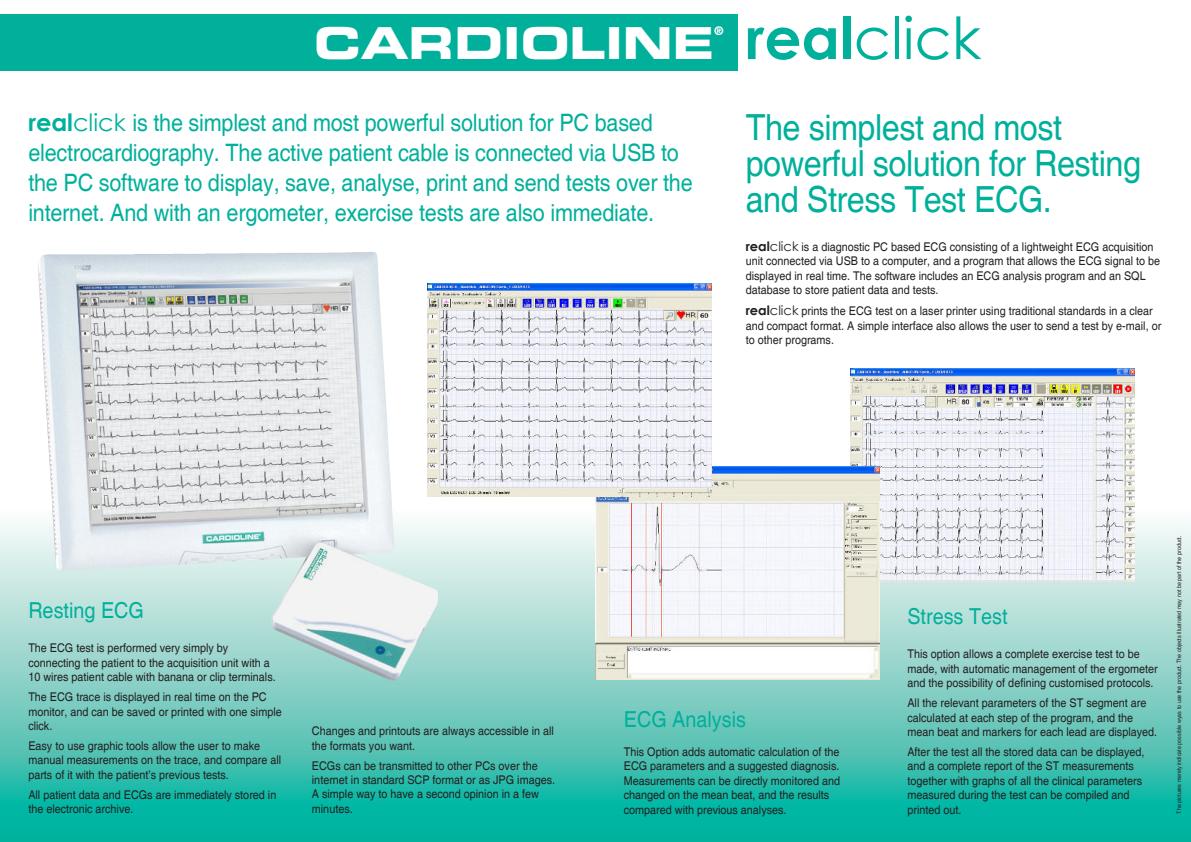
<style>
.page{position:relative;width:1191px;height:842px;background:#fff}
.page>*{position:absolute;margin:0;border:0;box-sizing:border-box;transform-origin:0 0}
.t1{font:58px "Century Gothic";color:#00b09b}
.t2{font:44px "Eurostile Bold Extended Two";color:#fff}
.t3{font:36px/36px "Helvetica";letter-spacing:-.015em;color:#00b09b;scale:.9 1}
.t4{font:24px/30px "Helvetica";letter-spacing:-.01em;color:#00b09b;scale:.9 1}
.t5{font:22px "Helvetica";color:#00b09b;scale:.9 1}
.t6{font:12px/14.4px "Helvetica";color:#231f20;scale:.9 1}
.t7{font:12px "Eurostile Bold Extended Two";color:#fff}
.t8{font:6px "Helvetica";color:#231f20;scale:.9 1}
.s1{font-weight:700}
.s2{font-family:"Century Gothic";font-weight:700}
.s3{font-family:"Century Gothic"}
.s4{font-family:"Century Gothic";font-weight:700;font-size:13px}
.s5{font-family:"Century Gothic";font-size:13px}
</style>
<div class="page">
<svg style="left:0;top:510px;width:1190px;height:332px;background:#61c9bc"></svg>
<img style="left:850px;top:369px;width:284px;height:212px">
<img style="left:595px;top:467px;width:284px;height:212px">
<img style="left:438px;top:283px;width:273px;height:213px">
<img style="left:38px;top:252px;width:400px;height:429px">
<div style="left:0;top:14px;width:737px;height:57px;background:#00b09b"></div>
<h2 class="t2" style="left:314px;top:18px;width:402px">CARDIOLINE</h2>
<p class="t7" style="left:714px;top:23px;width:11px">®</p>
<h1 class="t1" style="left:746px;top:-2px;width:237px"><span class="s1">real</span>click</h1>
<p class="t4" style="left:28px;top:109px;width:739px"><span class="s2">real</span><span class="s3">click</span> is the simplest and most powerful solution for PC based electrocardiography. The active patient cable is connected via USB to the PC software to display, save, analyse, print and send tests over the internet. And with an ergometer, exercise tests are also immediate.</p>
<h3 class="t3" style="left:746px;top:110px;width:441px">The simplest and most powerful solution for Resting and Stress Test ECG.</h3>
<p class="t6" style="left:746px;top:240px;width:462px"><span class="s4">real</span><span class="s5">click</span> is a diagnostic PC based ECG consisting of a lightweight ECG acquisition unit connected via USB to a computer, and a program that allows the ECG signal to be displayed in real time. The software includes an ECG analysis program and an SQL database to store patient data and tests.</p>
<p class="t6" style="left:746px;top:304px;width:463px"><span class="s4">real</span><span class="s5">click</span> prints the ECG test on a laser printer using traditional standards in a clear and compact format. A simple interface also allows the user to send a test by e-mail, or to other programs.</p>
<h3 class="t5" style="left:28px;top:597px;width:130px">Resting ECG</h3>
<p class="t6" style="left:28px;top:641px;width:276px">The ECG test is performed very simply by connecting the patient to the acquisition unit with a<br>10 wires patient cable with banana or clip terminals.</p>
<p class="t6" style="left:28px;top:690px;width:283px">The ECG trace is displayed in real time on the PC monitor, and can be saved or printed with one simple click.</p>
<p class="t6" style="left:28px;top:739px;width:282px">Easy to use graphic tools allow the user to make manual measurements on the trace, and compare all parts of it with the patient’s previous tests.</p>
<p class="t6" style="left:28px;top:788px;width:277px">All patient data and ECGs are immediately stored in the electronic archive.</p>
<p class="t6" style="left:312px;top:724px;width:270px">Changes and printouts are always accessible in all the formats you want.</p>
<p class="t6" style="left:312px;top:759px;width:272px">ECGs can be transmitted to other PCs over the internet in standard SCP format or as JPG images.<br>A simple way to have a second opinion in a few minutes.</p>
<h3 class="t5" style="left:624px;top:707px;width:137px">ECG Analysis</h3>
<p class="t6" style="left:624px;top:745px;width:242px">This Option adds automatic calculation of the ECG parameters and a suggested diagnosis.<br>Measurements can be directly monitored and changed on the mean beat, and the results compared with previous analyses.</p>
<h3 class="t5" style="left:907px;top:603px;width:113px">Stress Test</h3>
<p class="t6" style="left:907px;top:647px;width:280px">This option allows a complete exercise test to be made, with automatic management of the ergometer and the possibility of defining customised protocols.</p>
<p class="t6" style="left:907px;top:696px;width:279px">All the relevant parameters of the ST segment are calculated at each step of the program, and the mean beat and markers for each lead are displayed.</p>
<p class="t6" style="left:907px;top:745px;width:265px">After the test all the stored data can be displayed, and a complete report of the ST measurements together with graphs of all the clinical parameters measured during the test can be compiled and printed out.</p>
<p class="t8" style="left:1175px;top:814px;width:310px;rotate:-90deg">The pictures merely indicate possible wyas to use the product. The objects illustrated may not be part of the product.</p>
</div>
